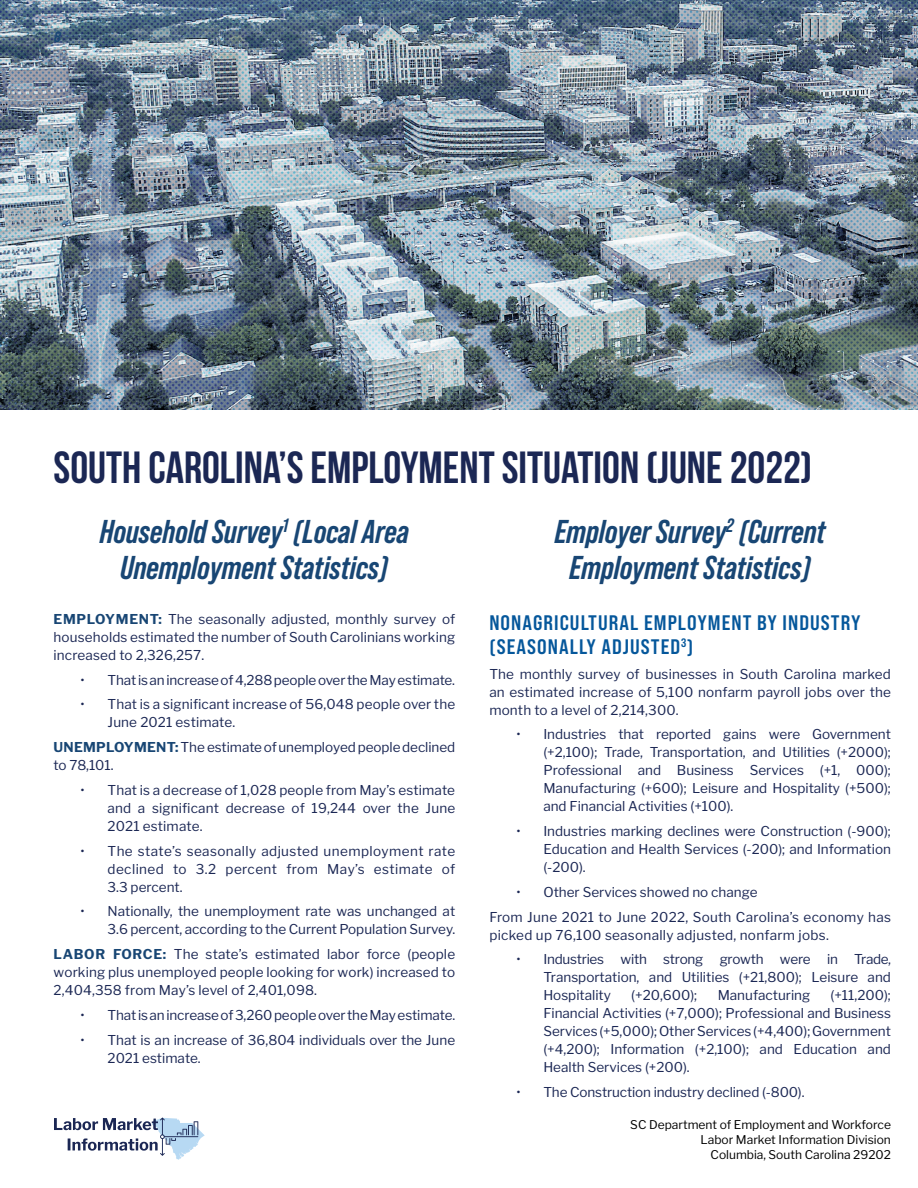
<style>
.page{position:relative;width:918px;height:1188px;background:#fff}
.page>*{position:absolute;margin:0;border:0;box-sizing:border-box;transform-origin:0 0}
.t1{font:700 45px "Bebas Neue";color:#1b2754}
.t2{font:italic 700 33px/36px "Bebas Neue Pro";color:#184674;text-align:center}
.t3{font:21px/24px "Bebas Neue Pro Sm E Bd";letter-spacing:.05em;color:#05579b}
.t4{font:15px "Bebas Neue Pro Sm E Bd It";color:#184674}
.t5{font:13.5px/18px "Libre Franklin";color:#1b2754;text-align:justify}
.t6{font:13.5px/24.8px "Libre Franklin";letter-spacing:.02em;color:#1b2754}
.t7{font:12px/15px "Libre Franklin";color:#000;text-align:right}
.s1{font-weight:700;color:#184674}
</style>
<div class="page">
<svg style="left:54px;top:1118px;width:151px;height:42px"></svg>
<img style="left:0;top:0;width:918px;height:410px">
<p class="t4" style="left:54px;top:28px;width:8px">8</p>
<h1 class="t1" style="left:54px;top:443px;width:760px">SOUTH CAROLINA’S EMPLOYMENT SITUATION (JUNE 2022)</h1>
<h2 class="t2" style="left:100px;top:513px;width:311px">Household Survey<sup>1</sup> (Local Area<br>Unemployment Statistics)</h2>
<p class="t5" style="left:54px;top:610px;width:403px"><span class="s1">EMPLOYMENT:</span> The seasonally adjusted, monthly survey of households estimated the number of South Carolinians working increased to 2,326,257.</p>
<p class="t5" style="left:81px;top:671px;width:375px">• That is an increase of 4,288 people over the May estimate.</p>
<p class="t5" style="left:108px;top:696px;width:349px;text-indent:-27px">• That is a significant increase of 56,048 people over the<br>June 2021 estimate.</p>
<p class="t5" style="left:54px;top:738px;width:403px"><span class="s1">UNEMPLOYMENT:</span> The estimate of unemployed people declined to 78,101.</p>
<p class="t5" style="left:108px;top:781px;width:349px;text-indent:-27px">• That is a decrease of 1,028 people from May’s estimate and a significant decrease of 19,244 over the June 2021 estimate.</p>
<p class="t5" style="left:108px;top:842px;width:349px;text-indent:-27px">• The state’s seasonally adjusted unemployment rate declined to 3.2 percent from May’s estimate of 3.3 percent.</p>
<p class="t5" style="left:81px;top:902px;width:376px;text-align:right">• Nationally, the unemployment rate was unchanged at<br>3.6 percent, according to the Current Population Survey.</p>
<p class="t5" style="left:54px;top:945px;width:403px"><span class="s1">LABOR FORCE:</span> The state’s estimated labor force (people working plus unemployed people looking for work) increased to 2,404,358 from May’s level of 2,401,098.</p>
<p class="t5" style="left:81px;top:1006px;width:375px">• That is an increase of 3,260 people over the May estimate.</p>
<p class="t5" style="left:108px;top:1031px;width:349px;text-indent:-27px">• That is an increase of 36,804 individuals over the June<br>2021 estimate.</p>
<h2 class="t2" style="left:555px;top:513px;width:272px">Employer Survey<sup>2</sup> (Current<br>Employment Statistics)</h2>
<h3 class="t3" style="left:489px;top:610px;width:373px">NONAGRICULTURAL EMPLOYMENT BY INDUSTRY (SEASONALLY ADJUSTED<sup>3</sup>)</h3>
<p class="t5" style="left:489px;top:665px;width:403px">The monthly survey of businesses in South Carolina marked an estimated increase of 5,100 nonfarm payroll jobs over the month to a level of 2,214,300.</p>
<p class="t5" style="left:543px;top:726px;width:349px;text-indent:-27px">• Industries that reported gains were Government (+2,100); Trade, Transportation, and Utilities (+2000); Professional and Business Services (+1, 000); Manufacturing (+600); Leisure and Hospitality (+500); and Financial Activities (+100).</p>
<p class="t5" style="left:543px;top:822px;width:349px;text-indent:-27px">• Industries marking declines were Construction (-900); Education and Health Services (-200); and Information (-200).</p>
<p class="t6" style="left:489px;top:880px;width:403px;text-indent:27px">• Other Services showed no change<br>From June 2021 to June 2022, South Carolina’s economy has</p>
<p class="t6" style="left:489px;top:922px;width:340px">picked up 76,100 seasonally adjusted, nonfarm jobs.</p>
<p class="t5" style="left:543px;top:950px;width:349px;text-indent:-27px">• Industries with strong growth were in Trade, Transportation, and Utilities (+21,800); Leisure and Hospitality</p>
<p class="t5" style="left:543px;top:986px;width:349px;text-indent:287px">(+11,200); Financial Activities (+7,000); Professional and Business Services (+5,000); Other Services (+4,400); Government (+4,200); Information (+2,100); and Education and Health Services (+200).</p>
<p class="t5" style="left:516px;top:1083px;width:288px">• The Construction industry declined (-800).</p>
<p class="t5" style="left:631px;top:986px;width:68px">(+20,600);</p>
<p class="t5" style="left:718px;top:986px;width:94px">Manufacturing</p>
<p class="t7" style="left:630px;top:1117px;width:262px">SC Department of Employment and Workforce<br>Labor Market Information Division<br>Columbia, South Carolina 29202</p>
</div>
